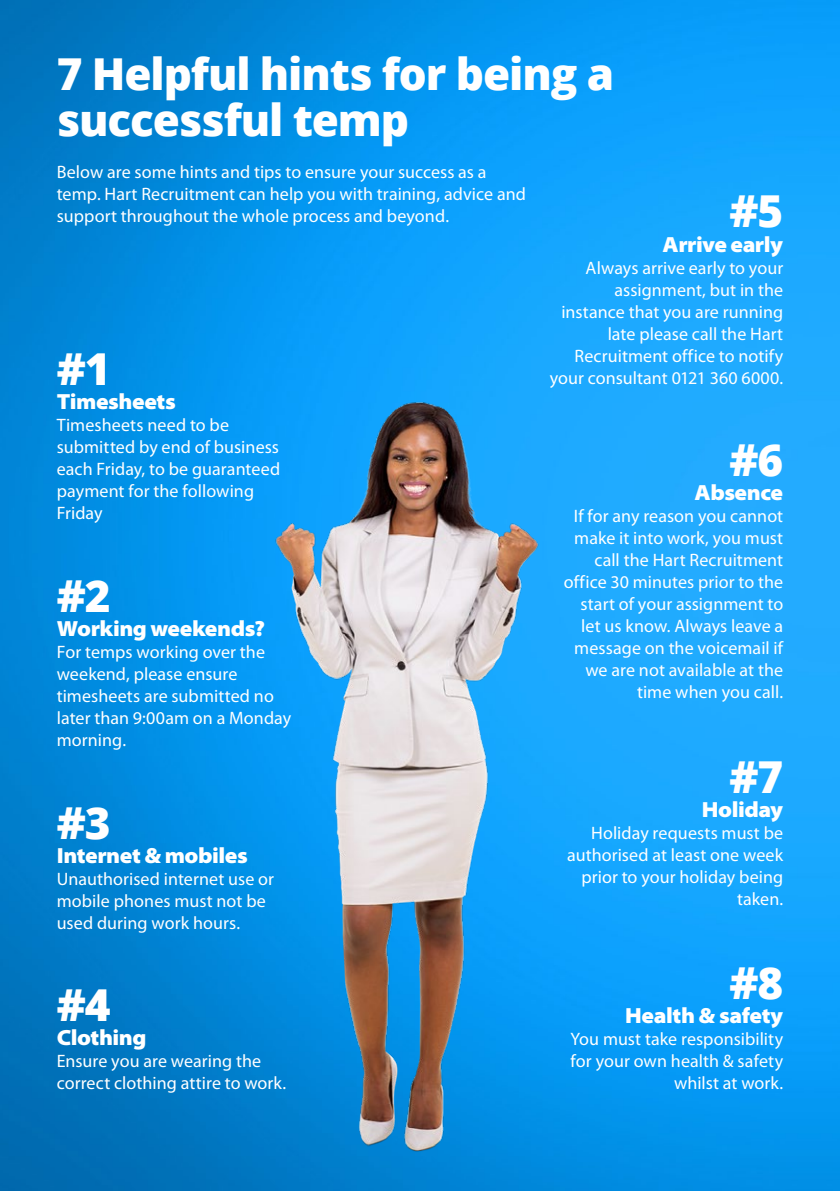
<style>
.page{position:relative;width:840px;height:1191px;background:#fff}
.page>*{position:absolute;margin:0;border:0;box-sizing:border-box;transform-origin:0 0}
.t1{font:800 44px/46px "Open Sans";letter-spacing:-.025em;color:#fff}
.t2{font:900 semi-expanded 22px "Myriad Pro";letter-spacing:-.02em;color:#fff}
.t3{font:18px/22px "Myriad Pro";letter-spacing:.005em;color:#fff}
</style>
<div class="page">
<img style="left:0;top:0;width:839px;height:1191px">
<img style="left:139px;top:366px;width:539px;height:810px">
<h1 class="t1" style="left:57px;top:49px;width:558px">7 Helpful hints for being a successful temp</h1>
<p class="t3" style="left:57px;top:161px;width:470px">Below are some hints and tips to ensure your success as a temp. Hart Recruitment can help you with training, advice and support throughout the whole process and beyond.</p>
<h1 class="t1" style="left:729px;top:186px;width:55px">#5</h1>
<p class="t2" style="left:662px;top:231px;width:122px">Arrive early</p>
<p class="t3" style="left:549px;top:256px;width:235px;text-align:right">Always arrive early to your assignment, but in the instance that you are running late please call the Hart<br>Recruitment office to notify your consultant 0121 360 6000.</p>
<h1 class="t1" style="left:57px;top:343px;width:55px">#1</h1>
<p class="t2" style="left:57px;top:389px;width:120px">Timesheets</p>
<p class="t3" style="left:57px;top:413px;width:225px">Timesheets need to be submitted by end of business each Friday, to be guaranteed payment for the following<br>Friday</p>
<h1 class="t1" style="left:729px;top:435px;width:55px">#6</h1>
<p class="t2" style="left:694px;top:480px;width:90px">Absence</p>
<p class="t3" style="left:563px;top:505px;width:221px;text-align:right">If for any reason you cannot make it into work, you must call the Hart Recruitment office 30 minutes prior to the start of your assignment to let us know. Always leave a message on the voicemail if we are not available at the time when you call.</p>
<h1 class="t1" style="left:57px;top:570px;width:55px">#2</h1>
<p class="t2" style="left:57px;top:615px;width:210px">Working weekends?</p>
<p class="t3" style="left:57px;top:640px;width:236px">For temps working over the weekend, please ensure timesheets are submitted no later than 9:00am on a Monday morning.</p>
<h1 class="t1" style="left:57px;top:797px;width:55px">#3</h1>
<p class="t2" style="left:57px;top:842px;width:192px">Internet &amp; mobiles</p>
<p class="t3" style="left:57px;top:867px;width:219px">Unauthorised internet use or mobile phones must not be used during work hours.</p>
<h1 class="t1" style="left:57px;top:979px;width:55px">#4</h1>
<p class="t2" style="left:57px;top:1024px;width:91px">Clothing</p>
<p class="t3" style="left:57px;top:1049px;width:231px">Ensure you are wearing the correct clothing attire to work.</p>
<h1 class="t1" style="left:729px;top:751px;width:55px">#7</h1>
<p class="t2" style="left:701px;top:796px;width:83px">Holiday</p>
<p class="t3" style="left:566px;top:821px;width:217px;text-align:right">Holiday requests must be authorised at least one week prior to your holiday being taken.</p>
<h1 class="t1" style="left:729px;top:957px;width:55px">#8</h1>
<p class="t2" style="left:624px;top:1002px;width:159px">Health &amp; safety</p>
<p class="t3" style="left:570px;top:1027px;width:214px;text-align:right">You must take responsibility for your own health &amp; safety whilst at work.</p>
</div>
